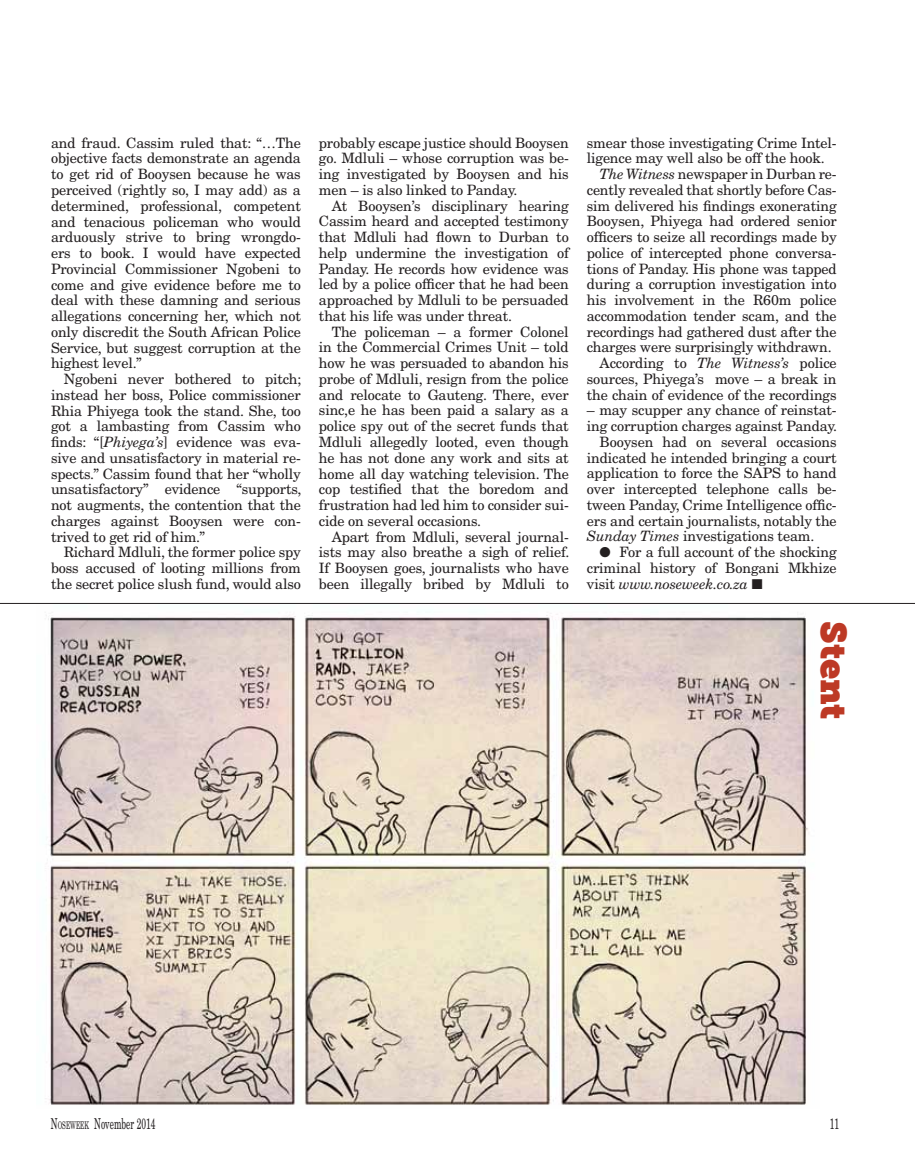
<style>
.page{position:relative;width:915px;height:1170px;background:#fff}
.page>*{position:absolute;margin:0;border:0;box-sizing:border-box;transform-origin:0 0}
.t1{font:36px "Museo Slab";letter-spacing:-.01em;color:#bd3925}
.t2{font:15px "New Century Schlbk LT Std";color:#231f20;scale:.56 1}
.t3{font:14.25px/15.8px "New Century Schlbk LT Std";letter-spacing:-.01em;color:#231f20;text-align:justify}
.s1{font-style:italic}
.s2{font-style:inherit}
.s3{font-size:10.5px}
</style>
<div class="page">
<img style="left:45px;top:612px;width:764px;height:493px">
<hr style="left:0;top:603px;width:914px;height:1px;background:#231f20">
<p class="t3" style="left:51px;top:135px;width:251px">and fraud. Cassim ruled that: “…The objective facts demonstrate an agenda to get rid of Booysen because he was perceived (rightly so, I may add) as a determined, professional, competent and tenacious policeman who would arduously strive to bring wrongdo&shy;ers to book. I would have expected Provincial Commissioner Ngobeni to come and give evidence before me to deal with these damning and serious allegations concerning her, which not only discredit the South African Police Service, but suggest corruption at the highest level.”</p>
<p class="t3" style="left:51px;top:371px;width:252px;text-indent:13px">Ngobeni never bothered to pitch; instead her boss, Police commissioner Rhia Phiyega took the stand. She, too got a lambasting from Cassim who finds: “[<span class="s1">Phiyega’s</span>] evidence was eva&shy;sive and unsatisfactory in material re&shy;spects.” Cassim found that her “wholly unsatisfactory” evidence “supports, not augments, the contention that the charges against Booysen were con&shy;trived to get rid of him.”</p>
<p class="t3" style="left:51px;top:544px;width:251px;text-indent:13px">Richard Mdluli, the former police spy boss accused of looting millions from the secret police slush fund, would also</p>
<p class="t3" style="left:319px;top:135px;width:251px">probably escape justice should Booysen go. Mdluli – whose corruption was be&shy;ing investigated by Booysen and his men – is also linked to Panday.</p>
<p class="t3" style="left:319px;top:198px;width:251px;text-indent:13px">At Booysen’s disciplinary hearing Cassim heard and accepted testimony that Mdluli had flown to Durban to help undermine the investigation of Panday. He records how evidence was led by a police officer that he had been approached by Mdluli to be persuaded that his life was under threat.</p>
<p class="t3" style="left:319px;top:324px;width:251px;text-indent:13px">The policeman – a former Colonel in the Commercial Crimes Unit – told how he was persuaded to abandon his probe of Mdluli, resign from the police and relocate to Gauteng. There, ever sinc,e he has been paid a salary as a police spy out of the secret funds that Mdluli allegedly looted, even though he has not done any work and sits at home all day watching television. The cop testified that the boredom and frustration had led him to consider sui&shy;cide on several occasions.</p>
<p class="t3" style="left:319px;top:528px;width:252px;text-indent:13px">Apart from Mdluli, several journal&shy;ists may also breathe a sigh of relief.<br>If Booysen goes, journalists who have been illegally bribed by Mdluli to</p>
<p class="t3" style="left:586px;top:134px;width:251px">smear those investigating Crime Intel-</p>
<p class="t3" style="left:586px;top:150px;width:239px">ligence may well also be off the hook.</p>
<p class="t3" style="left:599px;top:166px;width:238px"><span class="s1">The Witness</span> newspaper in Durban re-</p>
<p class="t3" style="left:586px;top:182px;width:251px">cently revealed that shortly before Cas-</p>
<p class="t3" style="left:586px;top:197px;width:251px">sim delivered his findings exonerating</p>
<p class="t3" style="left:586px;top:213px;width:251px">Booysen, Phiyega had ordered senior</p>
<p class="t3" style="left:586px;top:229px;width:251px">officers to seize all recordings made by</p>
<p class="t3" style="left:586px;top:245px;width:251px">police of intercepted phone conversa-</p>
<p class="t3" style="left:586px;top:260px;width:251px">tions of Panday. His phone was tapped</p>
<p class="t3" style="left:586px;top:276px;width:251px">during a corruption investigation into</p>
<p class="t3" style="left:586px;top:292px;width:251px">his involvement in the R60m police</p>
<p class="t3" style="left:586px;top:308px;width:251px">accommodation tender scam, and the</p>
<p class="t3" style="left:586px;top:323px;width:251px">recordings had gathered dust after the</p>
<p class="t3" style="left:586px;top:339px;width:246px">charges were surprisingly withdrawn.</p>
<p class="t3" style="left:599px;top:355px;width:238px">According to <span class="s1">The Witness’s</span> police</p>
<p class="t3" style="left:586px;top:371px;width:251px">sources, Phiyega’s move – a break in</p>
<p class="t3" style="left:586px;top:386px;width:251px">the chain of evidence of the recordings</p>
<p class="t3" style="left:586px;top:402px;width:251px">– may scupper any chance of reinstat-</p>
<p class="t3" style="left:586px;top:418px;width:252px">ing corruption charges against Panday.</p>
<p class="t3" style="left:599px;top:434px;width:238px">Booysen had on several occasions</p>
<p class="t3" style="left:586px;top:449px;width:251px">indicated he intended bringing a court</p>
<p class="t3" style="left:586px;top:465px;width:251px">application to force the SAPS to hand</p>
<p class="t3" style="left:586px;top:481px;width:251px">over intercepted telephone calls be-</p>
<p class="t3" style="left:586px;top:497px;width:251px">tween Panday, Crime Intelligence offic-</p>
<p class="t3" style="left:586px;top:512px;width:251px">ers and certain journalists, notably the</p>
<p class="t3" style="left:586px;top:528px;width:229px"><span class="s1">Sunday Times</span> investigations team.</p>
<p class="t3" style="left:586px;top:544px;width:251px;text-indent:13px">● For a full account of the shocking criminal history of Bongani Mkhize visit <span class="s1">www.noseweek.co.za</span> ■</p>
<h1 class="t1" style="left:854px;top:621px;width:100px;rotate:90deg">Stent</h1>
<p class="t2" style="left:51px;top:1114px;width:188px"><span class="s2">N</span><span class="s3">OSEWEEK</span> November 2<span class="s2">014</span></p>
<p class="t2" style="left:829px;top:1114px;width:18px">11</p>
</div>
